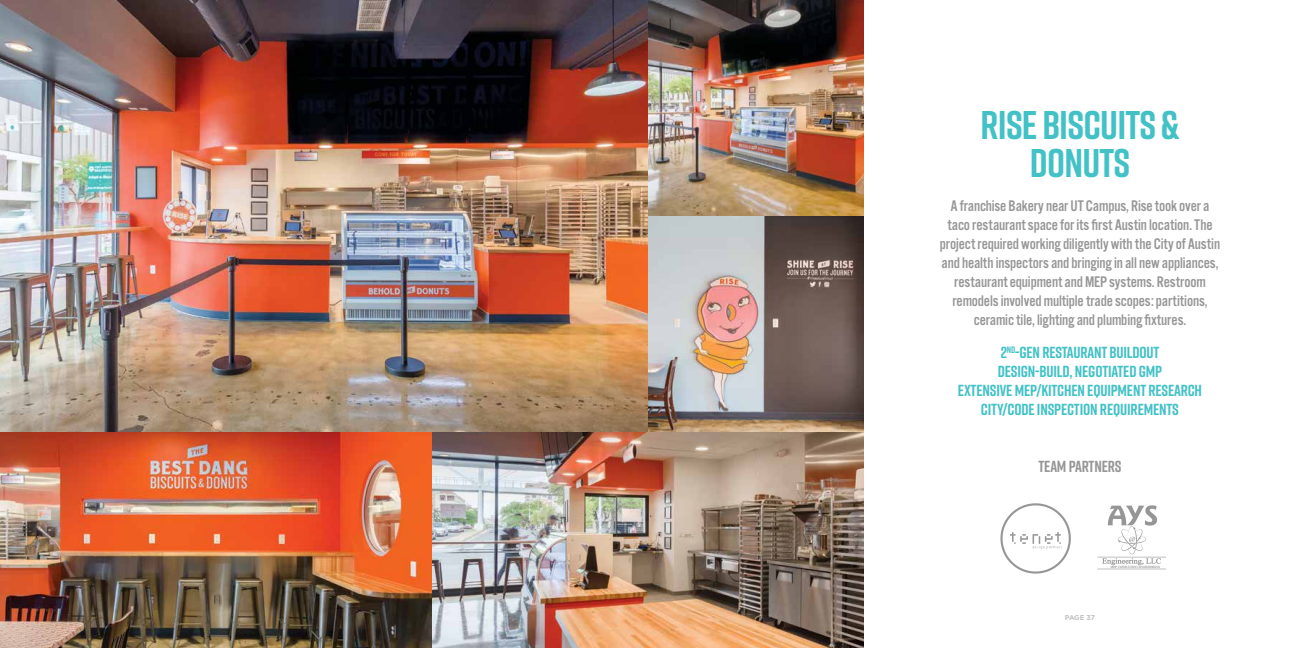
<style>
.page{position:relative;width:1296px;height:648px;background:#fff}
.page>*{position:absolute;margin:0;border:0;box-sizing:border-box;transform-origin:0 0}
.t1{font:700 40px/38px "Rift";letter-spacing:-.02em;color:#42c1c7;text-align:center}
.t2{font:16px/19px "Alternate Got No 3 D";letter-spacing:-.01em;color:#969696;text-align:center}
.t3{font:700 16px/19px "Rift";letter-spacing:-.01em;color:#42c1c7;text-align:center}
.t4{font:700 16px "Rift";letter-spacing:-.01em;color:#969696}
.t5{font:700 7px "Gotham";letter-spacing:-.035em;color:#c2c1c2}
</style>
<div class="page">
<img style="left:0;top:0;width:648px;height:432px">
<img style="left:648px;top:0;width:216px;height:216px">
<img style="left:432px;top:432px;width:432px;height:216px">
<img style="left:0;top:432px;width:432px;height:216px">
<img style="left:648px;top:216px;width:216px;height:216px">
<img style="left:1000px;top:503px;width:71px;height:71px">
<img style="left:1097px;top:505px;width:69px;height:65px">
<h1 class="t1" style="left:981px;top:106px;width:200px">RISE BISCUITS &amp;<br>DONUTS</h1>
<p class="t2" style="left:940px;top:196px;width:282px">A franchise Bakery near UT Campus, Rise took over a taco restaurant space for its first Austin location. The project required working diligently with the City of Austin and health inspectors and bringing in all new appliances, restaurant equipment and MEP systems. Restroom remodels involved multiple trade scopes: partitions, ceramic tile, lighting and plumbing fixtures.</p>
<p class="t3" style="left:958px;top:343px;width:246px">2<sup>ND</sup>-GEN RESTAURANT BUILDOUT<br>DESIGN-BUILD, NEGOTIATED GMP<br>EXTENSIVE MEP/KITCHEN EQUIPMENT RESEARCH CITY/CODE INSPECTION REQUIREMENTS</p>
<p class="t4" style="left:1038px;top:455px;width:85px">TEAM PARTNERS</p>
<p class="t5" style="left:1065px;top:612px;width:32px">PAGE 37</p>
</div>
